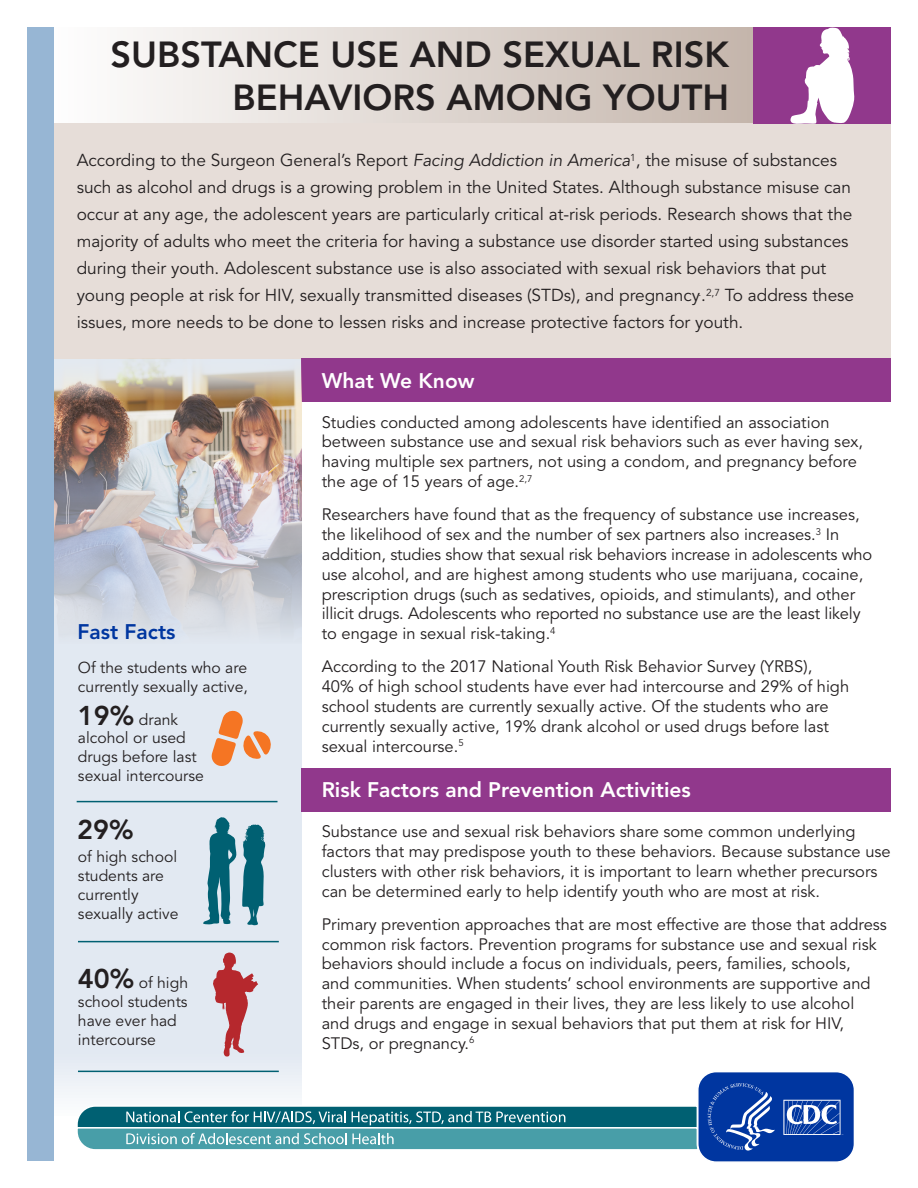
<style>
.page{position:relative;width:918px;height:1188px;background:#fff}
.page>*{position:absolute;margin:0;border:0;box-sizing:border-box;transform-origin:0 0}
.t1{font:800 36px/43.2px "Avenir";color:#231f20;text-align:right}
.t2{font:800 27px "Avenir";color:#231f20}
.t3{font:800 21px "Avenir";color:#fff}
.t4{font:800 21px "Avenir";color:#0036a0}
.t5{font:17.25px/27px "Avenir";color:#231f20}
.t6{font:16.5px/19.8px "Avenir";color:#231f20}
.t7{font:15.75px/18.9px "Avenir";color:#231f20}
.s1{font-style:italic}
.s2{font-weight:800;font-size:27px}
</style>
<div class="page">
<svg style="left:133px;top:27px;width:621px;height:96px;background:#ddd5cf"></svg>
<div style="left:54px;top:359px;width:248px;height:757px;background:#e2e9f2"></div>
<div style="left:54px;top:123px;width:837px;height:236px;background:#e6ddd8"></div>
<div style="left:302px;top:359px;width:589px;height:43px;background:#91388c"></div>
<div style="left:754px;top:27px;width:137px;height:96px;background:#91388c"></div>
<img style="left:54px;top:358px;width:248px;height:276px">
<hr style="left:77px;top:801px;width:201px;height:1px;background:#006072">
<hr style="left:78px;top:941px;width:201px;height:1px;background:#006072">
<svg style="left:203px;top:817px;width:62px;height:109px"></svg>
<svg style="left:213px;top:953px;width:45px;height:104px"></svg>
<svg style="left:211px;top:710px;width:60px;height:56px"></svg>
<svg style="left:789px;top:27px;width:66px;height:97px"></svg>
<div style="left:302px;top:768px;width:589px;height:43px;background:#91388c"></div>
<svg style="left:78px;top:1070px;width:776px;height:92px"></svg>
<div style="left:27px;top:27px;width:27px;height:1134px;background:#97b6d4"></div>
<h1 class="t1" style="left:110px;top:33px;width:620px">SUBSTANCE USE AND SEXUAL RISK<br>BEHAVIORS AMONG YOUTH</h1>
<p class="t5" style="left:77px;top:147px;width:779px">According to the Surgeon General’s Report <span class="s1">Facing Addiction in America</span><sup>1</sup>, the misuse of substances such as alcohol and drugs is a growing problem in the United States. Although substance misuse can occur at any age, the adolescent years are particularly critical at-risk periods. Research shows that the majority of adults who meet the criteria for having a substance use disorder started using substances during their youth. Adolescent substance use is also associated with sexual risk behaviors that put young people at risk for HIV, sexually transmitted diseases (STDs), and pregnancy<sup>.</sup>.<sup>2,7</sup> To address these issues, more needs to be done to lessen risks and increase protective factors for youth.</p>
<h2 class="t4" style="left:78px;top:620px;width:99px">Fast Facts</h2>
<p class="t7" style="left:78px;top:659px;width:172px">Of the students who are currently sexually active,</p>
<p class="t7" style="left:78px;top:710px;width:128px"><span class="s2">19%</span> drank alcohol or used drugs before last sexual intercourse</p>
<p class="t2" style="left:77px;top:814px;width:58px">29%</p>
<p class="t7" style="left:78px;top:848px;width:102px">of high school students are currently sexually active</p>
<p class="t7" style="left:78px;top:974px;width:112px"><span class="s2">40%</span> of high school students have ever had intercourse</p>
<h3 class="t3" style="left:322px;top:368px;width:154px">What We Know</h3>
<p class="t6" style="left:322px;top:413px;width:543px">Studies conducted among adolescents have identified an association between substance use and sexual risk behaviors such as ever having sex, having multiple sex partners, not using a condom, and pregnancy before the age of 15 years of age.<sup>2,7</sup></p>
<p class="t6" style="left:322px;top:505px;width:552px">Researchers have found that as the frequency of substance use increases, the likelihood of sex and the number of sex partners also increases.<sup>3</sup> In addition, studies show that sexual risk behaviors increase in adolescents who use alcohol, and are highest among students who use marijuana, cocaine, prescription drugs (such as sedatives, opioids, and stimulants), and other illicit drugs. Adolescents who reported no substance use are the least likely to engage in sexual risk-taking.<sup>4</sup></p>
<p class="t6" style="left:322px;top:657px;width:529px">According to the 2017 National Youth Risk Behavior Survey (YRBS),<br>40% of high school students have ever had intercourse and 29% of high school students are currently sexually active. Of the students who are currently sexually active, 19% drank alcohol or used drugs before last sexual intercourse.<sup>5</sup></p>
<h3 class="t3" style="left:322px;top:777px;width:371px">Risk Factors and Prevention Activities</h3>
<p class="t6" style="left:322px;top:822px;width:571px">Substance use and sexual risk behaviors share some common underlying factors that may predispose youth to these behaviors. Because substance use clusters with other risk behaviors, it is important to learn whether precursors can be determined early to help identify youth who are most at risk.</p>
<p class="t6" style="left:322px;top:915px;width:567px">Primary prevention approaches that are most effective are those that address common risk factors. Prevention programs for substance use and sexual risk behaviors should include a focus on individuals, peers, families, schools,<br>and communities. When students’ school environments are supportive and their parents are engaged in their lives, they are less likely to use alcohol<br>and drugs and engage in sexual behaviors that put them at risk for HIV, STDs, or pregnancy.<sup>6</sup></p>
</div>
